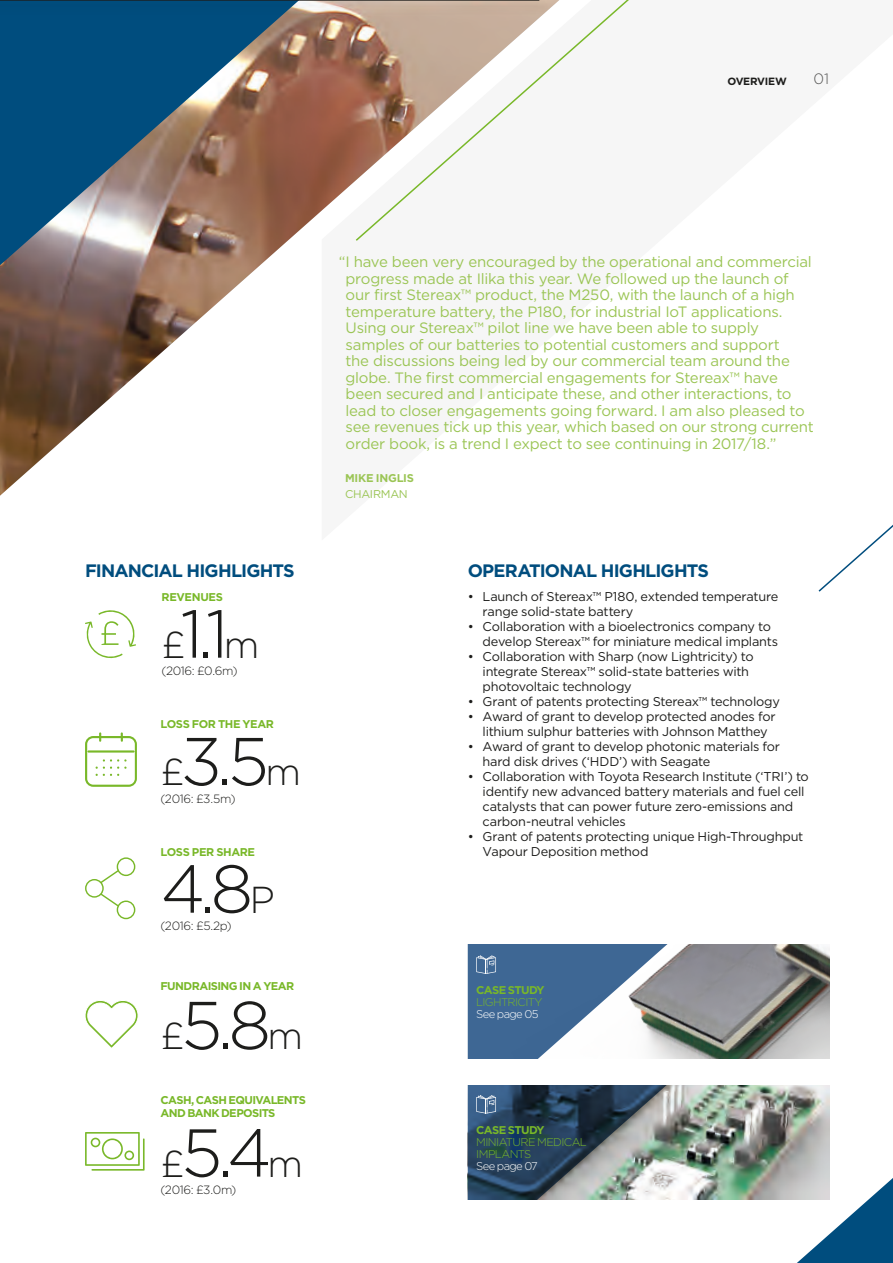
<style>
.page{position:relative;width:893px;height:1263px;background:#fff}
.page>*{position:absolute;margin:0;border:0;box-sizing:border-box;transform-origin:0 0}
.Number{font:300 67.5px "Gotham";color:#1d1d1b}
.Number-2{font:300 37.5px "Gotham";color:#1d1d1b}
.HighlightsSubHead{font:700 18px "Gotham";letter-spacing:-.05em;color:#004d7e}
.HighlightsIntro{font:15px/16.5px "Gotham";letter-spacing:-.015em;color:#9bc555}
.t1{font:300 15px "Gotham";color:#575756}
.t2{font:12.75px/15px "Gotham";letter-spacing:-.02em;color:#1d1d1b}
.NumberText{font:300 12px "Gotham";letter-spacing:-.03em;color:#1d1d1b}
.NumberHeading{font:700 11.25px/13.5px "Gotham";letter-spacing:-.055em;color:#79b829}
.t3{font:300 11.25px/12px "Gotham";letter-spacing:-.055em;color:#79b829}
.t4{font:300 11.25px "Gotham";letter-spacing:-.055em;color:#fff}
.HighlightQuotsSignOf{font:700 11.25px "Gotham";letter-spacing:-.025em;color:#9bc555}
.HighlightsSignOffPos{font:11.25px "Gotham";letter-spacing:-.03em;color:#9bc555}
.NumberHeading-2{font:700 11.25px "Gotham";letter-spacing:-.03em;color:#79b829}
.t5{font:700 10.5px "Gotham";letter-spacing:-.03em;color:#1d1d1b}
.s1{font-size:37.5px}
</style>
<div class="page">
<svg style="left:818px;top:541px;width:59px;height:51px"></svg>
<img style="left:0;top:15px;width:322px;height:481px">
<svg style="left:0;top:15px;width:299px;height:250px;background:#576a79"></svg>
<svg style="left:322px;top:15px;width:571px;height:526px"></svg>
<div style="left:0;top:0;width:552px;height:15px;background:#1d1d1b;opacity:.75"></div>
<hr style="left:0;top:0;width:539px;height:1px;background:#1d1d1b">
<svg style="left:354px;top:0;width:539px;height:242px"></svg>
<svg style="left:782px;top:1166px;width:111px;height:97px"></svg>
<img style="left:674px;top:945px;width:155px;height:114px">
<img style="left:694px;top:1085px;width:135px;height:114px">
<svg style="left:85px;top:857px;width:50px;height:62px"></svg>
<svg style="left:85px;top:1132px;width:60px;height:38px"></svg>
<svg style="left:85px;top:610px;width:51px;height:49px"></svg>
<svg style="left:85px;top:732px;width:52px;height:55px"></svg>
<svg style="left:85px;top:1000px;width:53px;height:48px"></svg>
<svg style="left:468px;top:945px;width:206px;height:114px"></svg>
<svg style="left:468px;top:1085px;width:226px;height:114px;background:#5d6f7c"></svg>
<p class="t5" style="left:727px;top:74px;width:61px">OVERVIEW</p>
<p class="t1" style="left:814px;top:69px;width:17px">01</p>
<p class="HighlightsSubHead" style="left:85px;top:559px;width:211px">FINANCIAL HIGHLIGHTS</p>
<p class="NumberHeading-2" style="left:162px;top:589px;width:63px">REVENUES</p>
<p class="Number-2" style="left:162px;top:621px;width:26px">£</p>
<p class="NumberText" style="left:162px;top:664px;width:77px">(2016: £0.6m)</p>
<p class="Number" style="left:180px;top:591px;width:80px">1.1<span class="s1">m</span></p>
<p class="NumberHeading" style="left:161px;top:717px;width:115px">LOSS FOR THE YEAR</p>
<p class="Number-2" style="left:161px;top:748px;width:26px">£</p>
<p class="NumberText" style="left:161px;top:791px;width:76px">(2016: £3.5m)</p>
<p class="Number" style="left:181px;top:719px;width:122px">3.5<span class="s1">m</span></p>
<p class="NumberHeading" style="left:161px;top:845px;width:96px">LOSS PER SHARE</p>
<p class="Number" style="left:161px;top:846px;width:116px">4.8<span class="s1">P</span></p>
<p class="NumberText" style="left:161px;top:919px;width:73px">(2016: £5.2p)</p>
<p class="NumberHeading" style="left:161px;top:979px;width:135px">FUNDRAISING IN A YEAR</p>
<p class="Number" style="left:161px;top:982px;width:144px"><span class="s1">£</span>5.8<span class="s1">m</span></p>
<p class="NumberHeading" style="left:161px;top:1093px;width:147px">CASH, CASH EQUIVALENTS<br>AND BANK DEPOSITS</p>
<p class="Number-2" style="left:161px;top:1139px;width:26px">£</p>
<p class="NumberText" style="left:161px;top:1182px;width:77px">(2016: £3.0m)</p>
<p class="Number" style="left:181px;top:1110px;width:123px">5.4<span class="s1">m</span></p>
<p class="HighlightsIntro" style="left:346px;top:253px;width:470px;text-indent:-7px">“I have been very encouraged by the operational and commercial progress made at Ilika this year. We followed up the launch of our first Stereax™ product, the M250, with the launch of a high temperature battery, the P180, for industrial IoT applications.<br>Using our Stereax™ pilot line we have been able to supply samples of our batteries to potential customers and support<br>the discussions being led by our commercial team around the globe. The first commercial engagements for Stereax™ have been secured and I anticipate these, and other interactions, to lead to closer engagements going forward. I am also pleased to see revenues tick up this year, which based on our strong current order book, is a trend I expect to see continuing in 2017/18.”</p>
<p class="HighlightQuotsSignOf" style="left:345px;top:470px;width:70px">MIKE INGLIS</p>
<p class="HighlightsSignOffPos" style="left:345px;top:487px;width:64px">CHAIRMAN</p>
<p class="HighlightsSubHead" style="left:468px;top:559px;width:243px">OPERATIONAL HIGHLIGHTS</p>
<p class="t2" style="left:483px;top:588px;width:297px;text-indent:-15px">• Launch of Stereax™ P180, extended temperature range solid-state battery</p>
<p class="t2" style="left:483px;top:618px;width:297px;text-indent:-15px">• Collaboration with a bioelectronics company to develop Stereax™ for miniature medical implants</p>
<p class="t2" style="left:483px;top:648px;width:272px;text-indent:-15px">• Collaboration with Sharp (now Lightricity) to integrate Stereax™ solid-state batteries with photovoltaic technology</p>
<p class="t2" style="left:468px;top:693px;width:314px">• Grant of patents protecting Stereax™ technology</p>
<p class="t2" style="left:468px;top:708px;width:309px;text-align:center">• Award of grant to develop protected anodes for lithium sulphur batteries with Johnson Matthey</p>
<p class="t2" style="left:483px;top:738px;width:299px;text-indent:-15px">• Award of grant to develop photonic materials for hard disk drives (‘HDD’) with Seagate</p>
<p class="t2" style="left:483px;top:768px;width:328px;text-indent:-15px">• Collaboration with Toyota Research Institute (‘TRI’) to identify new advanced battery materials and fuel cell catalysts that can power future zero-emissions and carbon-neutral vehicles</p>
<p class="t2" style="left:483px;top:828px;width:322px;text-indent:-15px">• Grant of patents protecting unique High-Throughput<br>Vapour Deposition method</p>
<p class="NumberHeading" style="left:476px;top:983px;width:70px">CASE STUDY</p>
<p class="t3" style="left:476px;top:996px;width:68px">LIGHTRICITY</p>
<p class="t4" style="left:476px;top:1007px;width:64px">See page 05</p>
<p class="NumberHeading" style="left:476px;top:1123px;width:70px">CASE STUDY</p>
<p class="t3" style="left:476px;top:1136px;width:112px">MINIATURE MEDICAL<br>IMPLANTS</p>
<p class="t4" style="left:476px;top:1159px;width:63px">See page 07</p>
</div>
